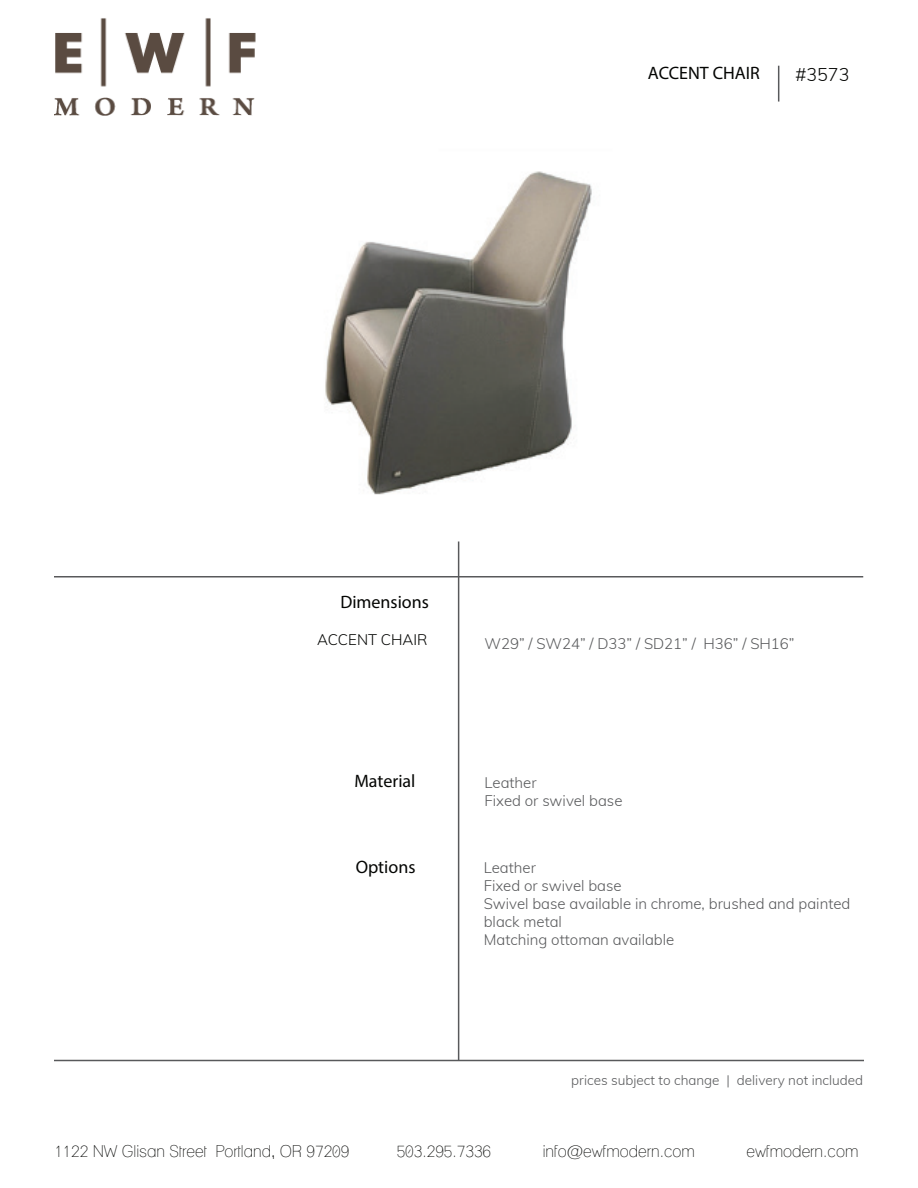
<style>
.page{position:relative;width:918px;height:1188px;background:#fff}
.page>*{position:absolute;margin:0;border:0;box-sizing:border-box;transform-origin:0 0}
.t1{font:18px "Myriad Pro";color:#040503}
.t2{font:300 18px "Muli";color:#040503}
.t3{font:condensed 16.5px "Lane";color:#040503}
.t4{font:300 15px/18px "Muli";color:#58595b}
.t5{font:300 15px "Muli";color:#040503}
.t6{font:300 13.5px "Muli";color:#58595b}
</style>
<div class="page">
<img style="left:325px;top:171px;width:267px;height:324px">
<img style="left:54px;top:18px;width:202px;height:98px">
<hr style="left:54px;top:1060px;width:810px;height:1px;background:#58595b">
<hr style="left:54px;top:576px;width:809px;height:2px;background:#58595b">
<hr style="left:458px;top:541px;width:1px;height:520px;background:#58595b">
<hr style="left:778px;top:66px;width:1px;height:36px;background:#58595b">
<p class="t1" style="left:648px;top:62px;width:113px">ACCENT CHAIR</p>
<p class="t2" style="left:795px;top:61px;width:56px">#3573</p>
<p class="t1" style="left:340px;top:591px;width:90px">Dimensions</p>
<p class="t5" style="left:317px;top:629px;width:112px">ACCENT CHAIR</p>
<p class="t4" style="left:484px;top:634px;width:312px">W29” / SW24” / D33” / SD21” / H36” / SH16”</p>
<p class="t1" style="left:354px;top:769px;width:63px">Material</p>
<p class="t4" style="left:484px;top:773px;width:139px">Leather<br>Fixed or swivel base</p>
<p class="t1" style="left:356px;top:856px;width:61px">Options</p>
<p class="t4" style="left:484px;top:858px;width:368px">Leather<br>Fixed or swivel base<br>Swivel base available in chrome, brushed and painted black metal<br>Matching ottoman available</p>
<p class="t6" style="left:571px;top:1070px;width:293px">prices subject to change | delivery not included</p>
<p class="t3" style="left:54px;top:1141px;width:297px">1122 NW Glisan Street Portland, OR 97209</p>
<p class="t3" style="left:397px;top:1141px;width:96px">503.295.7336</p>
<p class="t3" style="left:543px;top:1141px;width:154px">info@ewfmodern.com</p>
<p class="t3" style="left:747px;top:1141px;width:113px">ewfmodern.com</p>
</div>
